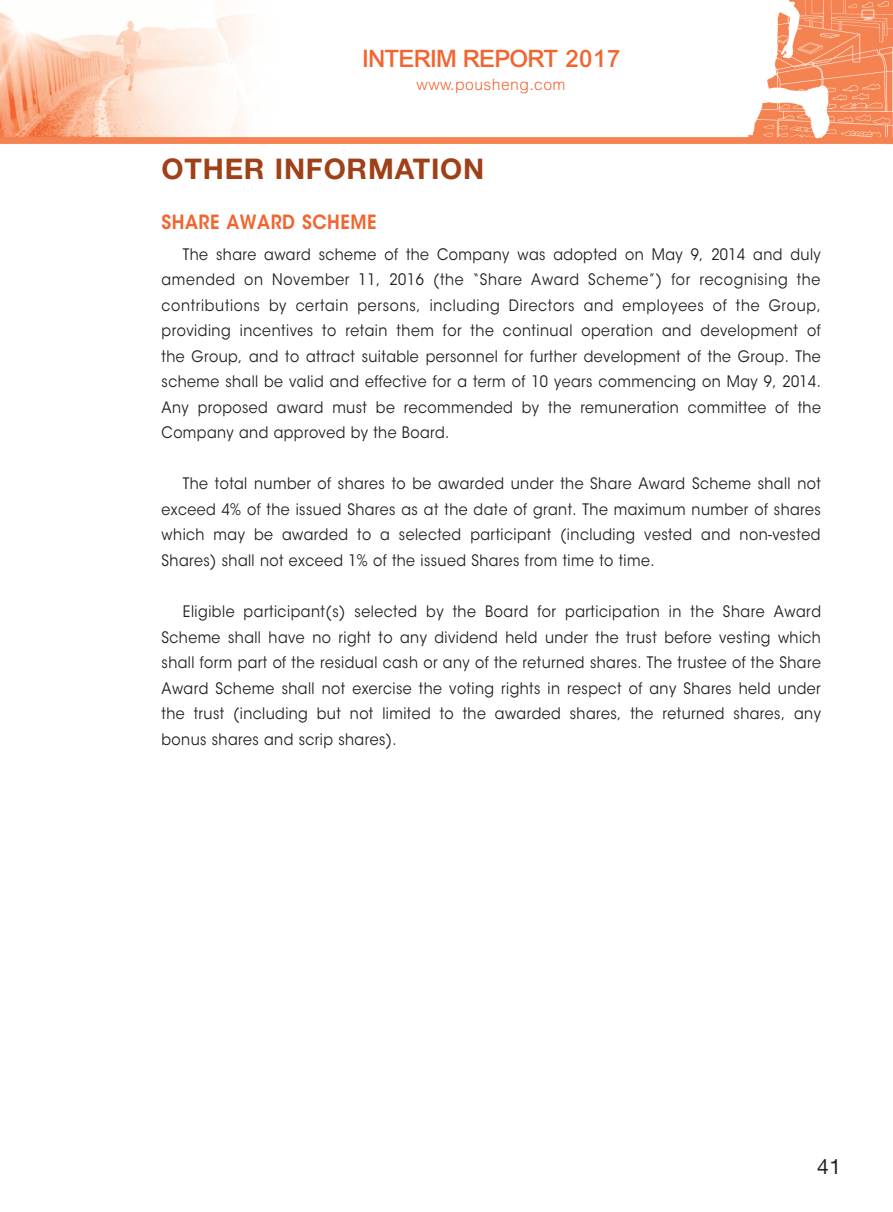
<style>
.page{position:relative;width:893px;height:1212px;background:#fff}
.page>*{position:absolute;margin:0;border:0;box-sizing:border-box;transform-origin:0 0}
.t1{font:700 28.5px "Helvetica Neue LT Std";letter-spacing:.03em;color:#9f4118}
.t2{font:500 24px "Arial MT Std";letter-spacing:-.03em;color:#f26430}
.t3{font:21px "Helvetica Neue LT Std";color:#231f20}
.t4{font:600 19.5px "ITC Avant Garde Std";letter-spacing:.03em;color:#f26430;scale:.9 1}
.t5{font:15.75px/25.5px "ITC Avant Garde Std";letter-spacing:.03em;color:#231f20;text-align:justify;scale:.9 1}
.t6{font:300 15.75px "Arial MT Std";letter-spacing:.03em;color:#f26430}
</style>
<div class="page">
<img style="left:1px;top:0;width:892px;height:145px">
<h2 class="t2" style="left:362px;top:45px;width:260px">INTERIM REPORT 2017</h2>
<p class="t6" style="left:417px;top:76px;width:151px">www.pousheng.com</p>
<h1 class="t1" style="left:162px;top:151px;width:324px">OTHER INFORMATION</h1>
<p class="t4" style="left:162px;top:209px;width:240px">SHARE AWARD SCHEME</p>
<p class="t5" style="left:162px;top:242px;width:734px;text-indent:21px">The share award scheme of the Company was adopted on May 9, 2014 and duly amended on November 11, 2016 (the “Share Award Scheme”) for recognising the contributions by certain persons, including Directors and employees of the Group, providing incentives to retain them for the continual operation and development of the Group, and to attract suitable personnel for further development of the Group. The scheme shall be valid and effective for a term of 10 years commencing on May 9, 2014.<br>Any proposed award must be recommended by the remuneration committee of the Company and approved by the Board.</p>
<p class="t5" style="left:162px;top:471px;width:734px;text-indent:21px">The total number of shares to be awarded under the Share Award Scheme shall not exceed 4% of the issued Shares as at the date of grant. The maximum number of shares which may be awarded to a selected participant (including vested and non-vested Shares) shall not exceed 1% of the issued Shares from time to time.</p>
<p class="t5" style="left:162px;top:599px;width:734px;text-indent:21px">Eligible participant(s) selected by the Board for participation in the Share Award Scheme shall have no right to any dividend held under the trust before vesting which shall form part of the residual cash or any of the returned shares. The trustee of the Share Award Scheme shall not exercise the voting rights in respect of any Shares held under the trust (including but not limited to the awarded shares, the returned shares, any bonus shares and scrip shares).</p>
<h3 class="t3" style="left:817px;top:1154px;width:25px">41</h3>
</div>
